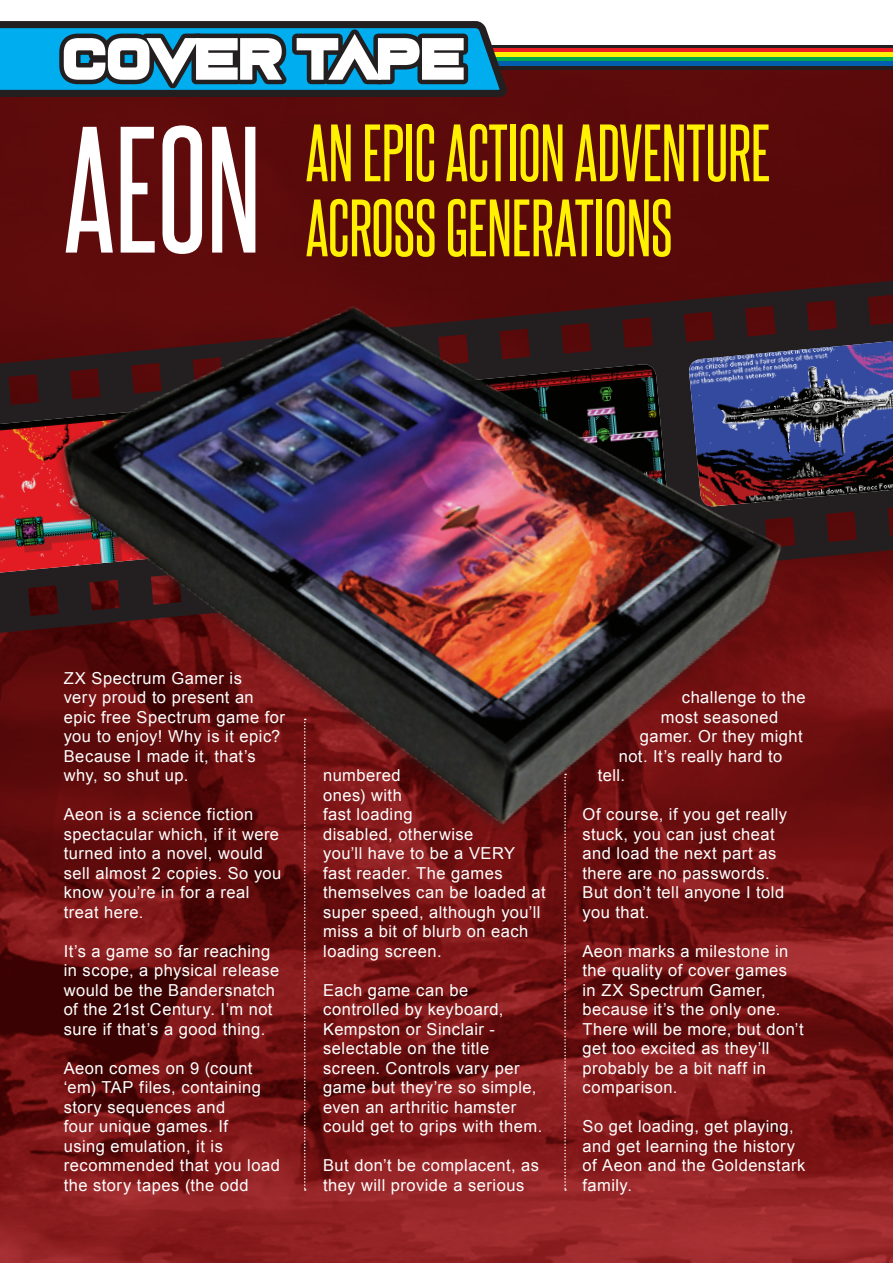
<style>
.page{position:relative;width:893px;height:1263px;background:#fff}
.page>*{position:absolute;margin:0;border:0;box-sizing:border-box;transform-origin:0 0}
.t1{font:152.85px "Steelfish Rg";color:#fff}
.t2{font:69px/75px "Steelfish Rg";color:#fff101}
.t3{font:50.1px "Rumutocu";color:#fff}
.t4{font:16.5px/19.5px "Arial";letter-spacing:.03em;color:#fff}
</style>
<div class="page">
<img style="left:0;top:70px;width:893px;height:1193px">
<div style="left:364px;top:45px;width:529px;height:25px;background:#231f20"></div>
<hr style="left:364px;top:48px;width:529px;height:4px;background:#ee1d23">
<div style="left:364px;top:52px;width:529px;height:5px;background:#fff101"></div>
<div style="left:364px;top:57px;width:529px;height:5px;background:#00a54f"></div>
<hr style="left:364px;top:62px;width:529px;height:4px;background:#015fae">
<svg style="left:0;top:21px;width:509px;height:81px;background:#1d556d"></svg>
<svg style="left:0;top:281px;width:893px;height:352px;background:#471415"></svg>
<img style="left:0;top:410px;width:26px;height:163px">
<img style="left:846px;top:341px;width:47px;height:166px">
<img style="left:26px;top:198px;width:820px;height:731px">
<svg style="left:304px;top:719px;width:2px;height:472px"></svg>
<svg style="left:564px;top:774px;width:2px;height:417px"></svg>
<h3 class="t3" style="left:64px;top:33px;width:404px">COVER TAPE</h3>
<h1 class="t1" style="left:64px;top:96px;width:198px">AEON</h1>
<h2 class="t2" style="left:306px;top:114px;width:466px">AN EPIC ACTION ADVENTURE<br>ACROSS GENERATIONS</h2>
<p class="t4" style="left:64px;top:668px;width:223px">ZX Spectrum Gamer is<br>very proud to present an epic free Spectrum game for you to enjoy! Why is it epic?<br>Because I made it, that’s why, so shut up.</p>
<p class="t4" style="left:64px;top:805px;width:219px">Aeon is a science fiction spectacular which, if it were turned into a novel, would sell almost 2 copies. So you know you’re in for a real treat here.</p>
<p class="t4" style="left:64px;top:941px;width:217px">It’s a game so far reaching in scope, a physical release would be the Bandersnatch of the 21st Century. I’m not sure if that’s a good thing.</p>
<p class="t4" style="left:64px;top:1058px;width:218px">Aeon comes on 9 (count ‘em) TAP files, containing story sequences and<br>four unique games. If<br>using emulation, it is recommended that you load the story tapes (the odd</p>
<p class="t4" style="left:323px;top:766px;width:224px">numbered<br>ones) with<br>fast loading<br>disabled, otherwise<br>you’ll have to be a VERY fast reader. The games themselves can be loaded at super speed, although you’ll miss a bit of blurb on each loading screen.</p>
<p class="t4" style="left:323px;top:980px;width:221px">Each game can be controlled by keyboard,<br>Kempston or Sinclair - selectable on the title screen. Controls vary per game but they’re so simple, even an arthritic hamster could get to grips with them.</p>
<p class="t4" style="left:323px;top:1156px;width:217px">But don’t be complacent, as they will provide a serious</p>
<p class="t4" style="left:682px;top:688px;width:125px">challenge to the</p>
<p class="t4" style="left:661px;top:707px;width:119px">most seasoned</p>
<p class="t4" style="left:640px;top:727px;width:164px">gamer. Or they might</p>
<p class="t4" style="left:619px;top:746px;width:165px">not. It’s really hard to</p>
<p class="t4" style="left:598px;top:766px;width:29px">tell.</p>
<p class="t4" style="left:582px;top:805px;width:206px">Of course, if you get really stuck, you can just cheat and load the next part as there are no passwords.<br>But don’t tell anyone I told you that.</p>
<p class="t4" style="left:582px;top:941px;width:223px">Aeon marks a milestone in the quality of cover games in ZX Spectrum Gamer, because it’s the only one.<br>There will be more, but don’t get too excited as they’ll probably be a bit naff in comparison.</p>
<p class="t4" style="left:582px;top:1117px;width:224px">So get loading, get playing, and get learning the history of Aeon and the Goldenstark family.</p>
</div>
